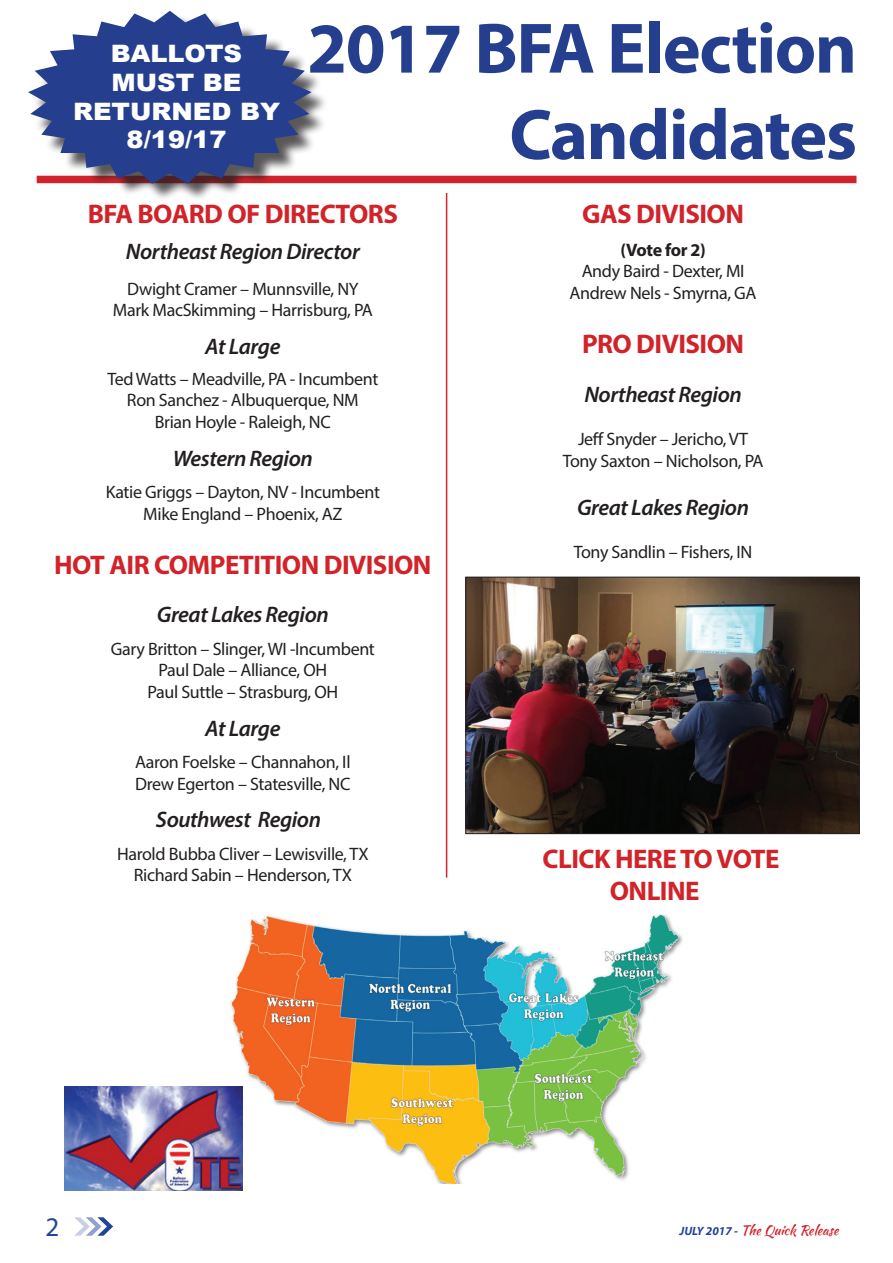
<style>
.page{position:relative;width:893px;height:1263px;background:#fff}
.page>*{position:absolute;margin:0;border:0;box-sizing:border-box;transform-origin:0 0}
.t1{font:700 72px/86.4px "Myriad Pro";letter-spacing:-.02em;color:#253f8e;text-align:right}
.t2{font:700 27px/32.4px "Myriad Pro";letter-spacing:-.02em;color:#d1232a;text-align:center}
.t3{font:27px "Myriad Pro";color:#22439b}
.t4{font:900 24px/28.8px "Arial";color:#fff;text-align:center;scale:1.07 1}
.t5{font:italic 600 22.5px "Myriad Pro";letter-spacing:-.02em;color:#231f20}
.t6{font:18px/21.6px "Myriad Pro";letter-spacing:-.02em;color:#231f20;text-align:center}
.t7{font:700 18px "Myriad Pro";letter-spacing:-.025em;color:#231f20}
.t8{font:13.5px "Kaushan Script";color:#d1232a}
.s1{font-family:"Myriad Pro";font-weight:700;font-style:italic;font-size:12px;color:#22439b}
</style>
<div class="page">
<svg style="left:74px;top:1217px;width:39px;height:19px"></svg>
<div style="left:37px;top:176px;width:819px;height:7px;background:#d1232a"></div>
<hr style="left:446px;top:193px;width:1px;height:685px;background:#d1232a">
<div style="left:32px;top:14px;width:297px;height:188px;background:#231f20;opacity:.75"></div>
<svg style="left:28px;top:11px;width:284px;height:173px;fill:#253f8e"></svg>
<img style="left:230px;top:914px;width:453px;height:270px">
<img style="left:64px;top:1087px;width:179px;height:103px">
<img style="left:468px;top:579px;width:389px;height:253px">
<div style="left:466px;top:577px;width:393px;height:257px;border:1px solid #231f20"></div>
<h3 class="t4" style="left:73px;top:38px;width:195px">BALLOTS<br>MUST BE<br>RETURNED BY<br>8/19/17</h3>
<h1 class="t1" style="left:307px;top:3px;width:551px">2017 BFA Election<br>Candidates</h1>
<h2 class="t2" style="left:88px;top:197px;width:312px">BFA BOARD OF DIRECTORS</h2>
<p class="t5" style="left:126px;top:238px;width:236px">Northeast Region Director</p>
<p class="t6" style="left:113px;top:277px;width:262px">Dwight Cramer – Munnsville, NY<br>Mark MacSkimming – Harrisburg, PA</p>
<p class="t5" style="left:205px;top:332px;width:77px">At Large</p>
<p class="t6" style="left:107px;top:367px;width:272px">Ted Watts – Meadville, PA - Incumbent<br>Ron Sanchez - Albuquerque, NM<br>Brian Hoyle - Raleigh, NC</p>
<p class="t5" style="left:173px;top:444px;width:142px">Western Region</p>
<p class="t6" style="left:106px;top:481px;width:276px">Katie Griggs – Dayton, NV - Incumbent<br>Mike England – Phoenix, AZ</p>
<h2 class="t2" style="left:54px;top:547px;width:379px">HOT AIR COMPETITION DIVISION</h2>
<p class="t5" style="left:157px;top:600px;width:174px">Great Lakes Region</p>
<p class="t6" style="left:111px;top:637px;width:266px">Gary Britton – Slinger, WI -Incumbent<br>Paul Dale – Alliance, OH<br>Paul Suttle – Strasburg, OH</p>
<p class="t5" style="left:205px;top:714px;width:77px">At Large</p>
<p class="t6" style="left:135px;top:751px;width:217px;text-align:left">Aaron Foelske – Channahon, Il<br>Drew Egerton – Statesville, NC</p>
<p class="t5" style="left:156px;top:805px;width:167px">Southwest Region</p>
<p class="t6" style="left:117px;top:843px;width:253px">Harold Bubba Cliver – Lewisville, TX<br>Richard Sabin – Henderson, TX</p>
<h2 class="t2" style="left:582px;top:197px;width:163px">GAS DIVISION</h2>
<p class="t7" style="left:620px;top:238px;width:87px">(Vote for 2)</p>
<p class="t6" style="left:570px;top:260px;width:188px">Andy Baird - Dexter, MI<br>Andrew Nels - Smyrna, GA</p>
<h2 class="t2" style="left:582px;top:327px;width:164px">PRO DIVISION</h2>
<p class="t5" style="left:584px;top:380px;width:159px">Northeast Region</p>
<p class="t6" style="left:563px;top:428px;width:202px">Jeff Snyder – Jericho, VT<br>Tony Saxton – Nicholson, PA</p>
<p class="t5" style="left:577px;top:493px;width:174px">Great Lakes Region</p>
<p class="t6" style="left:574px;top:541px;width:180px">Tony Sandlin – Fishers, IN</p>
<h2 class="t2" style="left:543px;top:842px;width:238px">CLICK HERE TO VOTE<br>ONLINE</h2>
<h2 class="t3" style="left:45px;top:1210px;width:15px">2</h2>
<p class="t8" style="left:680px;top:1220px;width:161px"><span class="s1">JULY 2017 -</span> The Quick Release</p>
</div>
